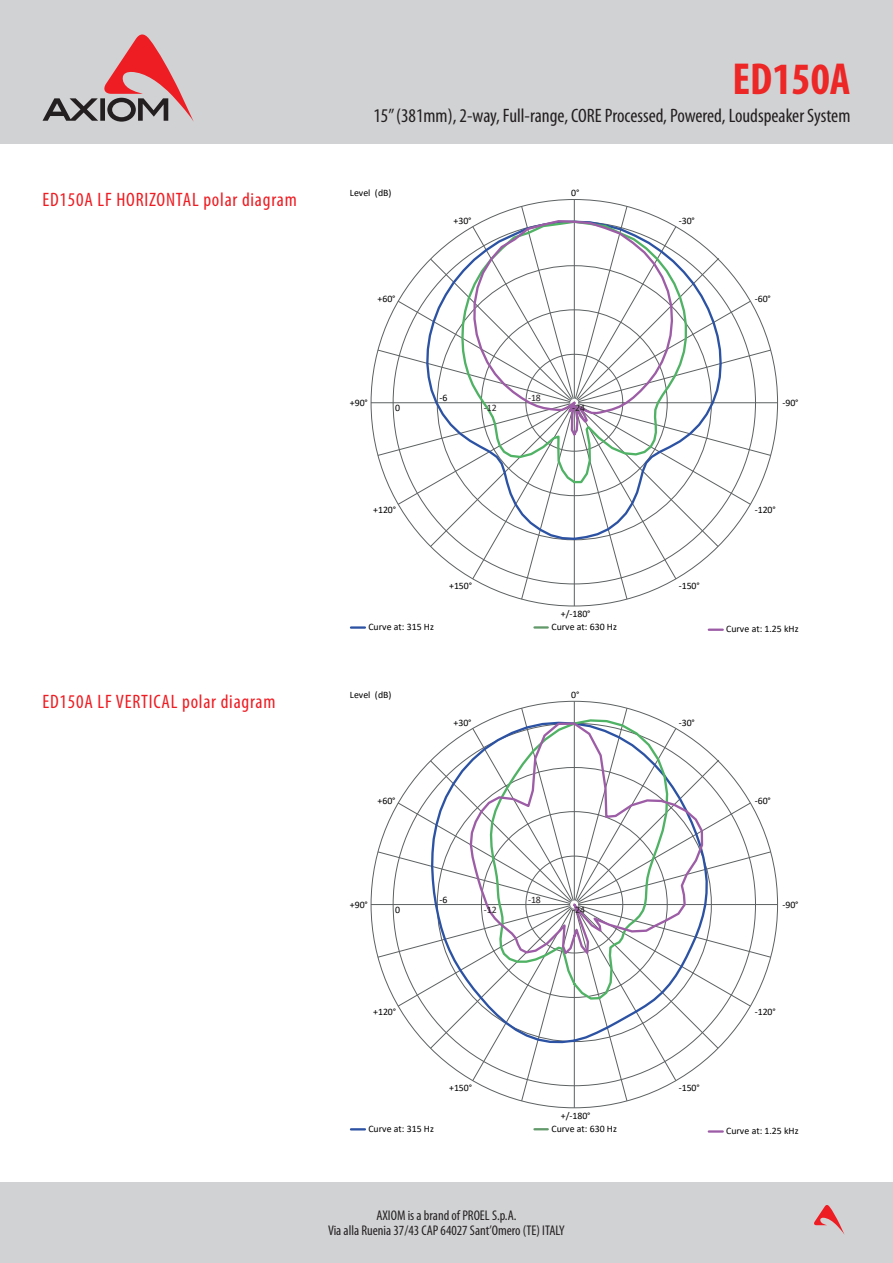
<style>
.page{position:relative;width:893px;height:1263px;background:#fff}
.page>*{position:absolute;margin:0;border:0;box-sizing:border-box;transform-origin:0 0}
.t1{font:700 condensed 45px "Myriad Pro";color:#ed2626}
.t2{font:condensed 19.5px "Myriad Pro";color:#231f20}
.t3{font:condensed 19.5px "Myriad Pro";letter-spacing:.04em;color:#ee1d23}
.t4{font:condensed 14.1px/15px "Myriad Pro";color:#231f20;text-align:center}
.t5{font:9.9px "Calibri";color:#000001}
.t6{font:9.9px "Calibri";letter-spacing:-.01em;color:#231f20}
</style>
<div class="page">
<div style="left:0;top:0;width:893px;height:143px;background:#d1d2d4"></div>
<div style="left:0;top:1183px;width:893px;height:80px;background:#d1d2d4"></div>
<svg style="left:814px;top:1205px;width:30px;height:29px"></svg>
<svg style="left:43px;top:34px;width:151px;height:88px"></svg>
<hr style="left:574px;top:199px;width:1px;height:200px;background:#5d6162">
<hr style="left:574px;top:407px;width:1px;height:199px;background:#5d6162">
<hr style="left:578px;top:402px;width:200px;height:1px;background:#5d6162">
<hr style="left:371px;top:402px;width:199px;height:1px;background:#5d6162">
<svg style="left:378px;top:206px;width:393px;height:393px"></svg>
<hr style="left:351px;top:626px;width:14px;height:3px;background:#2c52a3">
<hr style="left:534px;top:626px;width:14px;height:3px;background:#639a6c">
<hr style="left:709px;top:628px;width:14px;height:3px;background:#9d5da6">
<hr style="left:574px;top:701px;width:1px;height:199px;background:#5d6162">
<hr style="left:574px;top:909px;width:1px;height:199px;background:#5d6162">
<hr style="left:578px;top:904px;width:200px;height:1px;background:#5d6162">
<hr style="left:371px;top:904px;width:199px;height:1px;background:#5d6162">
<svg style="left:378px;top:708px;width:393px;height:393px"></svg>
<svg style="left:430px;top:720px;width:279px;height:324px"></svg>
<svg style="left:489px;top:718px;width:180px;height:283px"></svg>
<svg style="left:469px;top:721px;width:235px;height:238px"></svg>
<svg style="left:351px;top:1128px;width:14px;height:2px"></svg>
<svg style="left:534px;top:1128px;width:14px;height:2px"></svg>
<hr style="left:709px;top:1130px;width:14px;height:3px;background:#9d5da6">
<p class="t3" style="left:43px;top:188px;width:256px">ED150A LF HORIZONTAL polar diagram</p>
<h1 class="t1" style="left:732px;top:51px;width:119px">ED150A</h1>
<h2 class="t2" style="left:373px;top:104px;width:478px">15” (381mm), 2-way, Full-range, CORE Processed, Powered, Loudspeaker System</h2>
<p class="t5" style="left:350px;top:186px;width:43px">Level (dB)</p>
<p class="t5" style="left:571px;top:186px;width:10px">0°</p>
<p class="t5" style="left:453px;top:214px;width:20px">+30°</p>
<p class="t5" style="left:679px;top:214px;width:18px">-30°</p>
<p class="t5" style="left:378px;top:292px;width:20px">+60°</p>
<p class="t5" style="left:755px;top:292px;width:18px">-60°</p>
<p class="t5" style="left:350px;top:396px;width:20px">+90°</p>
<p class="t5" style="left:440px;top:391px;width:9px">-6</p>
<p class="t6" style="left:528px;top:391px;width:14px">-18</p>
<p class="t5" style="left:395px;top:401px;width:6px">0</p>
<p class="t6" style="left:484px;top:401px;width:14px">-12</p>
<p class="t6" style="left:572px;top:401px;width:14px">-24</p>
<p class="t5" style="left:782px;top:396px;width:18px">-90°</p>
<p class="t3" style="left:43px;top:689px;width:235px">ED150A LF VERTICAL polar diagram</p>
<p class="t5" style="left:373px;top:503px;width:24px">+120°</p>
<p class="t5" style="left:449px;top:579px;width:24px">+150°</p>
<p class="t5" style="left:561px;top:607px;width:31px">+/-180°</p>
<p class="t5" style="left:679px;top:579px;width:22px">-150°</p>
<p class="t5" style="left:755px;top:503px;width:22px">-120°</p>
<p class="t5" style="left:368px;top:620px;width:67px">Curve at: 315 Hz</p>
<p class="t5" style="left:551px;top:620px;width:67px">Curve at: 630 Hz</p>
<p class="t5" style="left:726px;top:622px;width:74px">Curve at: 1.25 kHz</p>
<p class="t5" style="left:350px;top:688px;width:43px">Level (dB)</p>
<p class="t5" style="left:571px;top:688px;width:10px">0°</p>
<p class="t5" style="left:453px;top:716px;width:20px">+30°</p>
<p class="t5" style="left:679px;top:716px;width:18px">-30°</p>
<p class="t5" style="left:378px;top:793px;width:20px">+60°</p>
<p class="t5" style="left:755px;top:793px;width:18px">-60°</p>
<p class="t5" style="left:350px;top:898px;width:20px">+90°</p>
<p class="t5" style="left:440px;top:892px;width:9px">-6</p>
<p class="t6" style="left:528px;top:892px;width:14px">-18</p>
<p class="t5" style="left:395px;top:903px;width:6px">0</p>
<p class="t6" style="left:484px;top:903px;width:14px">-12</p>
<p class="t6" style="left:572px;top:903px;width:14px">-24</p>
<p class="t5" style="left:782px;top:898px;width:18px">-90°</p>
<p class="t5" style="left:373px;top:1005px;width:24px">+120°</p>
<p class="t5" style="left:755px;top:1005px;width:22px">-120°</p>
<p class="t5" style="left:449px;top:1080px;width:24px">+150°</p>
<p class="t5" style="left:679px;top:1080px;width:22px">-150°</p>
<p class="t5" style="left:561px;top:1108px;width:31px">+/-180°</p>
<p class="t5" style="left:368px;top:1122px;width:67px">Curve at: 315 Hz</p>
<p class="t5" style="left:551px;top:1122px;width:67px">Curve at: 630 Hz</p>
<p class="t5" style="left:726px;top:1124px;width:74px">Curve at: 1.25 kHz</p>
<h3 class="t4" style="left:328px;top:1208px;width:238px">AXIOM is a brand of PROEL S.p.A.<br>Via alla Ruenia 37/43 CAP 64027 Sant’Omero (TE) ITALY</h3>
</div>
